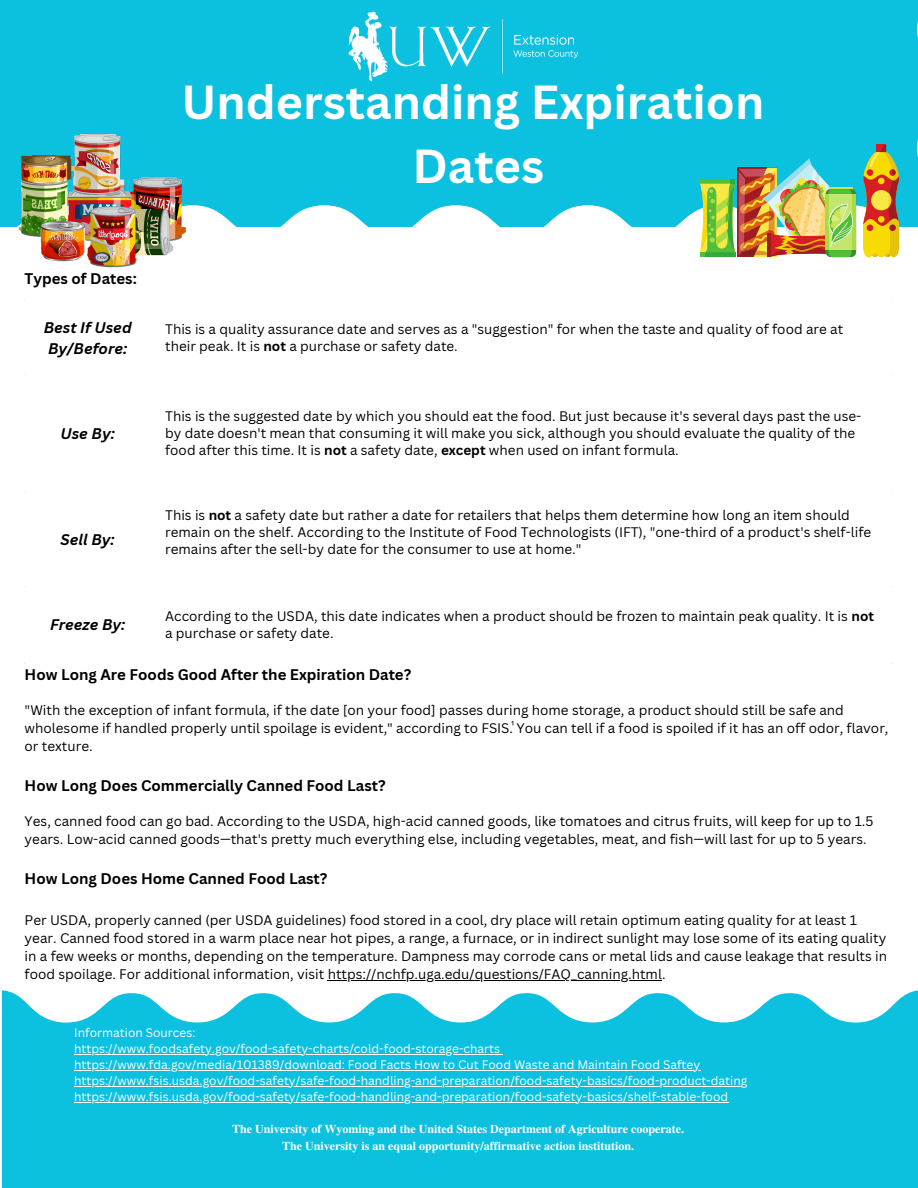
<style>
.page{position:relative;width:918px;height:1188px;background:#fff}
.page>*{position:absolute;margin:0;border:0;box-sizing:border-box;transform-origin:0 0}
.t1{font:700 46.5px/64.2px "Canva Sans";color:#fff;text-align:center}
.t2{font:700 15px "Canva Sans";color:#000}
.t3{font:italic 700 15px/20.2px "Canva Sans";color:#000}
.t4{font:13.5px/18px "Canva Sans";color:#000}
.t5{font:12px "Canva Sans";color:#fff}
.t6{font:700 12px/17px "Te X Gyre Termes";color:#fff;text-align:center}
.s1{font-weight:700}
</style>
<div class="page">
<div style="left:0;top:0;width:918px;height:227px;background:#0cc0df"></div>
<img style="left:315px;top:8px;width:298px;height:77px">
<svg style="left:3px;top:990px;width:915px;height:198px;background:#23c6e2"></svg>
<hr style="left:328px;top:980px;width:334px;height:1px;background:#000">
<svg style="left:701px;top:145px;width:198px;height:113px;background:#97b076"></svg>
<hr style="left:767px;top:233px;width:4px;height:24px;background:#a11c21">
<img style="left:17px;top:135px;width:170px;height:133px">
<svg style="left:511px;top:721px;width:3px;height:5px"></svg>
<hr style="left:74px;top:1054px;width:426px;height:1px;background:#fff">
<hr style="left:74px;top:1070px;width:627px;height:1px;background:#fff">
<hr style="left:74px;top:1086px;width:674px;height:1px;background:#fff">
<hr style="left:74px;top:1102px;width:655px;height:1px;background:#fff">
<p class="t2" style="left:25px;top:268px;width:114px">Types of Dates:</p>
<p class="t1" style="left:181px;top:69px;width:584px">Understanding Expiration<br>Dates</p>
<h4 class="t3" style="left:44px;top:317px;width:90px">Best If Used<br>By/Before:</h4>
<h2 class="t4" style="left:165px;top:321px;width:680px;line-height:16.8px">This is a quality assurance date and serves as a "suggestion" for when the taste and quality of food are at their peak. It is <span class="s1">not</span> a purchase or safety date.</h2>
<h4 class="t3" style="left:60px;top:423px;width:56px">Use By:</h4>
<p class="t3" style="left:61px;top:529px;width:56px">Sell By:</p>
<p class="t4" style="left:165px;top:407px;width:698px;line-height:16.8px">This is the suggested date by which you should eat the food. But just because it's several days past the use&shy;by date doesn't mean that consuming it will make you sick, although you should evaluate the quality of the food after this time. It is <span class="s1">not</span> a safety date, <span class="s1">except</span> when used on infant formula.</p>
<p class="t4" style="left:165px;top:507px;width:708px;line-height:16.8px">This is <span class="s1">not</span> a safety date but rather a date for retailers that helps them determine how long an item should remain on the shelf. According to the Institute of Food Technologists (IFT), "one-third of a product's shelf-life remains after the sell-by date for the consumer to use at home."</p>
<p class="t3" style="left:50px;top:614px;width:77px">Freeze By:</p>
<p class="t4" style="left:165px;top:608px;width:711px;line-height:16.8px">According to the USDA, this date indicates when a product should be frozen to maintain peak quality. It is <span class="s1">not </span>a purchase or safety date.</p>
<h1 class="t2" style="left:25px;top:664px;width:388px">How Long Are Foods Good After the Expiration Date?</h1>
<p class="t4" style="left:25px;top:701px;width:865px">"With the exception of infant formula, if the date [on your food] passes during home storage, a product should still be safe and wholesome if handled properly until spoilage is evident," according to FSIS. You can tell if a food is spoiled if it has an off odor, flavor, or texture.</p>
<p class="t2" style="left:25px;top:775px;width:362px">How Long Does Commercially Canned Food Last?</p>
<h2 class="t4" style="left:25px;top:812px;width:850px">Yes, canned food can go bad. According to the USDA, high-acid canned goods, like tomatoes and citrus fruits, will keep for up to 1.5 years. Low-acid canned goods—that's pretty much everything else, including vegetables, meat, and fish—will last for up to 5 years.</h2>
<h2 class="t2" style="left:25px;top:868px;width:304px">How Long Does Home Canned Food Last?</h2>
<h3 class="t4" style="left:25px;top:911px;width:864px">Per USDA, properly canned (per USDA guidelines) food stored in a cool, dry place will retain optimum eating quality for at least 1 year. Canned food stored in a warm place near hot pipes, a range, a furnace, or in indirect sunlight may lose some of its eating quality in a few weeks or months, depending on the temperature. Dampness may corrode cans or metal lids and cause leakage that results in food spoilage. For additional information, visit https://nchfp.uga.edu/questions/FAQ_canning.html.</h3>
<p class="t5" style="left:74px;top:1024px;width:123px">Information Sources:</p>
<p class="t5" style="left:74px;top:1040px;width:428px">https://www.foodsafety.gov/food-safety-charts/cold-food-storage-charts</p>
<p class="t5" style="left:74px;top:1056px;width:628px">https://www.fda.gov/media/101389/download: Food Facts How to Cut Food Waste and Maintain Food Saftey</p>
<p class="t5" style="left:74px;top:1072px;width:675px">https://www.fsis.usda.gov/food-safety/safe-food-handling-and-preparation/food-safety-basics/food-product-dating</p>
<p class="t5" style="left:74px;top:1088px;width:656px">https://www.fsis.usda.gov/food-safety/safe-food-handling-and-preparation/food-safety-basics/shelf-stable-food</p>
<p class="t6" style="left:232px;top:1120px;width:453px">The University of Wyoming and the United States Department of Agriculture cooperate.<br>The University is an equal opportunity/affirmative action institution.</p>
</div>
